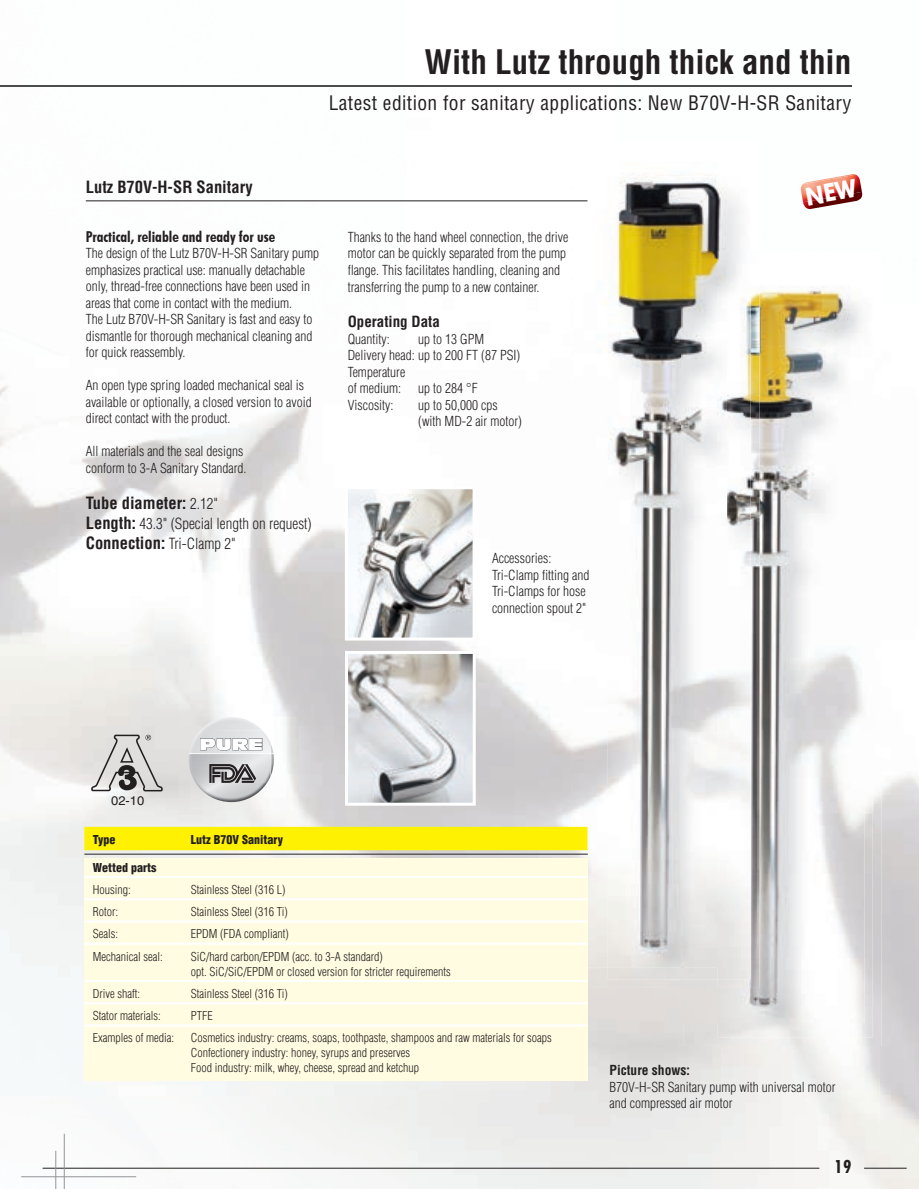
<style>
.page{position:relative;width:919px;height:1189px;background:#fff}
.page>*{position:absolute;margin:0;border:0;box-sizing:border-box;transform-origin:0 0}
.t1{font:700 condensed 33px "Helvetica";color:#231f20}
.t2{font:condensed 19.5px "Helvetica";letter-spacing:.02em;color:#231f20}
.t3{font:700 condensed 18px "Futura BT";color:#231f20}
.t4{font:700 condensed 16.5px "Helvetica";color:#231f20}
.t5{font:15.75px "Antique Olive Nord";color:#fff}
.t6{font:300 condensed 15px "Helvetica";color:#231f20}
.t7{font:700 condensed 15px "Futura BT";color:#231f20}
.t8{font:700 condensed 15px "Helvetica";color:#231f20}
.t9{font:300 condensed 13.5px/16.5px "Helvetica";color:#231f20}
.t10{font:700 condensed 13.5px "Helvetica";color:#231f20}
.t11{font:12.6px "Helvetica";color:#231f20}
.t12{font:300 condensed 12px/15px "Helvetica";color:#231f20}
.t13{font:900 condensed 12px "Helvetica";color:#231f20}
.s1{font-weight:300;font-size:15px}
.s2{font-weight:700;font-size:16.5px}
</style>
<div class="page">
<img style="left:0;top:86px;width:616px;height:1102px">
<img style="left:616px;top:85px;width:236px;height:2px">
<img style="left:879px;top:775px;width:39px;height:413px">
<img style="left:616px;top:987px;width:105px;height:201px">
<img style="left:721px;top:1045px;width:158px;height:143px">
<img style="left:0;top:85px;width:850px;height:1px">
<hr style="left:43px;top:1167px;width:775px;height:1px;background:#231f20">
<hr style="left:64px;top:1133px;width:1px;height:55px;background:#939598">
<hr style="left:55px;top:1150px;width:1px;height:38px;background:#939598">
<hr style="left:21px;top:1175px;width:115px;height:1px;background:#939598">
<hr style="left:863px;top:1167px;width:43px;height:1px;background:#231f20">
<img style="left:682px;top:775px;width:198px;height:270px">
<img style="left:717px;top:706px;width:155px;height:331px">
<img style="left:681px;top:987px;width:36px;height:35px">
<img style="left:717px;top:286px;width:146px;height:736px">
<img style="left:573px;top:141px;width:108px;height:846px">
<img style="left:717px;top:286px;width:42px;height:701px">
<img style="left:682px;top:252px;width:59px;height:726px">
<svg style="left:681px;top:966px;width:1px;height:21px"></svg>
<img style="left:717px;top:286px;width:33px;height:692px">
<img style="left:571px;top:162px;width:137px;height:804px">
<img style="left:607px;top:176px;width:119px;height:790px">
<img style="left:681px;top:263px;width:45px;height:703px">
<img style="left:717px;top:286px;width:9px;height:680px">
<div style="left:84px;top:857px;width:503px;height:223px;background:#fffce1"></div>
<div style="left:84px;top:826px;width:503px;height:24px;background:#fff101"></div>
<hr style="left:84px;top:875px;width:503px;height:2px;background:#fff">
<hr style="left:84px;top:897px;width:503px;height:3px;background:#fff">
<hr style="left:84px;top:920px;width:503px;height:2px;background:#fff">
<hr style="left:84px;top:942px;width:503px;height:2px;background:#fff">
<hr style="left:84px;top:979px;width:503px;height:2px;background:#fff">
<hr style="left:84px;top:1001px;width:503px;height:3px;background:#fff">
<hr style="left:84px;top:1024px;width:503px;height:2px;background:#fff">
<hr style="left:84px;top:853px;width:503px;height:1px;background:#231f20">
<hr style="left:86px;top:200px;width:501px;height:1px;background:#231f20">
<img style="left:803px;top:202px;width:30px;height:7px">
<img style="left:800px;top:175px;width:61px;height:27px">
<img style="left:348px;top:490px;width:123px;height:146px">
<div style="left:344px;top:486px;width:131px;height:154px;border:3px solid #fff"></div>
<img style="left:349px;top:654px;width:122px;height:147px">
<div style="left:345px;top:650px;width:130px;height:155px;border:3px solid #fff"></div>
<svg style="left:90px;top:733px;width:73px;height:58px;background:#c1bfbe"></svg>
<img style="left:196px;top:782px;width:78px;height:19px">
<svg style="left:189px;top:716px;width:85px;height:66px;background:#c9c9cb"></svg>
<svg style="left:805px;top:179px;width:52px;height:26px"></svg>
<h1 class="t1" style="left:424px;top:41px;width:428px">With Lutz through thick and thin</h1>
<h2 class="t2" style="left:328px;top:91px;width:524px">Latest edition for sanitary applications: New B70V-H-SR Sanitary</h2>
<p class="t4" style="left:86px;top:177px;width:168px">Lutz B70V-H-SR Sanitary</p>
<p class="t7" style="left:86px;top:227px;width:191px">Practical, reliable and ready for use</p>
<p class="t9" style="left:86px;top:245px;width:235px">The design of the Lutz B70V-H-SR Sanitary pump emphasizes practical use: manually detachable only, thread-free connections have been used in areas that come in contact with the medium.<br>The Lutz B70V-H-SR Sanitary is fast and easy to dismantle for thorough mechanical cleaning and for quick reassembly.</p>
<p class="t9" style="left:86px;top:377px;width:227px">An open type spring loaded mechanical seal is available or optionally, a closed version to avoid direct contact with the product.</p>
<p class="t9" style="left:86px;top:443px;width:162px">All materials and the seal designs conform to 3-A Sanitary Standard.</p>
<p class="t4" style="left:86px;top:493px;width:134px">Tube diameter: <span class="s1">2.12"</span></p>
<p class="t6" style="left:86px;top:514px;width:227px"><span class="s2">Length:</span> 43.3" (Special length on request)</p>
<p class="t4" style="left:86px;top:532px;width:151px">Connection: <span class="s1">Tri-Clamp 2"</span></p>
<p class="t9" style="left:347px;top:229px;width:222px">Thanks to the hand wheel connection, the drive motor can be quickly separated from the pump flange. This facilitates handling, cleaning and transferring the pump to a new container.</p>
<p class="t8" style="left:347px;top:313px;width:94px">Operating Data</p>
<p class="t9" style="left:347px;top:330px;width:43px">Quantity:</p>
<p class="t9" style="left:347px;top:330px;width:174px;text-indent:70px">up to 13 GPM<br>Delivery head: up to 200 FT (87 PSI)<br>Temperature<br>of medium:</p>
<p class="t9" style="left:418px;top:380px;width:61px">up to 284 °F</p>
<p class="t9" style="left:347px;top:396px;width:47px">Viscosity:</p>
<p class="t9" style="left:418px;top:396px;width:105px">up to 50,000 cps (with MD-2 air motor)</p>
<p class="t9" style="left:492px;top:550px;width:99px">Accessories:<br>Tri-Clamp fitting and<br>Tri-Clamps for hose connection spout 2"</p>
<p class="t11" style="left:111px;top:793px;width:35px">02-10</p>
<p class="t5" style="left:199px;top:734px;width:65px">PURE</p>
<p class="t13" style="left:93px;top:831px;width:24px">Type</p>
<p class="t13" style="left:191px;top:831px;width:94px">Lutz B70V Sanitary</p>
<p class="t13" style="left:93px;top:859px;width:65px">Wetted parts</p>
<p class="t12" style="left:93px;top:881px;width:39px">Housing:</p>
<p class="t12" style="left:191px;top:881px;width:96px">Stainless Steel (316 L)</p>
<p class="t12" style="left:93px;top:903px;width:27px">Rotor:</p>
<p class="t12" style="left:191px;top:903px;width:99px">Stainless Steel (316 Ti)</p>
<p class="t12" style="left:93px;top:926px;width:27px">Seals:</p>
<p class="t12" style="left:191px;top:926px;width:99px">EPDM (FDA compliant)</p>
<p class="t12" style="left:93px;top:948px;width:71px">Mechanical seal:</p>
<p class="t12" style="left:191px;top:948px;width:261px">SiC/hard carbon/EPDM (acc. to 3-A standard)<br>opt. SiC/SiC/EPDM or closed version for stricter requirements</p>
<p class="t12" style="left:93px;top:985px;width:49px">Drive shaft:</p>
<p class="t12" style="left:191px;top:985px;width:99px">Stainless Steel (316 Ti)</p>
<p class="t12" style="left:93px;top:1007px;width:69px">Stator materials:</p>
<p class="t12" style="left:191px;top:1007px;width:23px">PTFE</p>
<p class="t12" style="left:93px;top:1030px;width:83px">Examples of media:</p>
<p class="t12" style="left:191px;top:1030px;width:362px">Cosmetics industry: creams, soaps, toothpaste, shampoos and raw materials for soaps<br>Confectionery industry: honey, syrups and preserves<br>Food industry: milk, whey, cheese, spread and ketchup</p>
<p class="t10" style="left:609px;top:1061px;width:82px">Picture shows:</p>
<p class="t9" style="left:609px;top:1077px;width:227px">B70V-H-SR Sanitary pump with universal motor and compressed air motor</p>
<h3 class="t3" style="left:834px;top:1155px;width:18px">19</h3>
</div>
